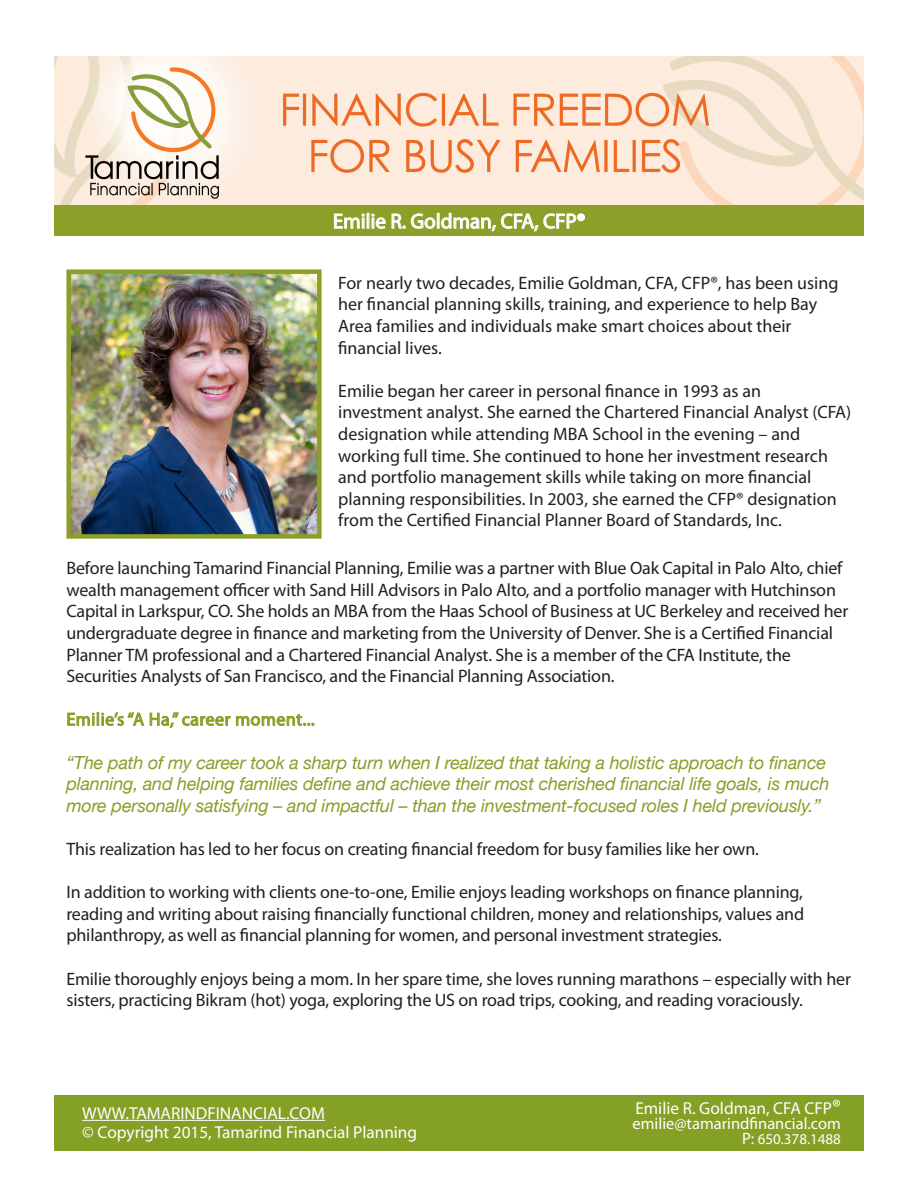
<style>
.page{position:relative;width:918px;height:1188px;background:#fff}
.page>*{position:absolute;margin:0;border:0;box-sizing:border-box;transform-origin:0 0}
.t1{font:21px "Myriad Pro";color:#fff}
.t2{font:18px/21.6px "Myriad Pro";letter-spacing:-.01em;color:#231f20}
.t3{font:italic 18px/21.6px "Helvetica Neue";letter-spacing:-.01em;color:#84a025}
.t4{font:18px "Myriad Pro";letter-spacing:.025em;color:#84a025}
.t5{font:17.25px "Myriad Pro";color:#fff}
.t6{font:16.5px "Myriad Pro";color:#fff}
.t7{font:15px "Myriad Pro";color:#fff}
.s1{font-size:21px}
.s2{font-size:16.5px}
</style>
<div class="page">
<img style="left:54px;top:56px;width:810px;height:149px">
<div style="left:54px;top:205px;width:810px;height:31px;background:#8c9f29"></div>
<svg style="left:334px;top:194px;width:251px;height:38px"></svg>
<img style="left:71px;top:274px;width:246px;height:260px">
<div style="left:66px;top:269px;width:256px;height:270px;border:4px solid #8c9f29"></div>
<svg style="left:67px;top:712px;width:247px;height:17px"></svg>
<div style="left:54px;top:1095px;width:810px;height:55px;background:#84a025"></div>
<hr style="left:82px;top:1120px;width:243px;height:1px;background:#fff">
<p class="t1" style="left:333px;top:210px;width:254px">Emilie R. Goldman, CFA, CFP®</p>
<p class="t2" style="left:338px;top:272px;width:502px">For nearly two decades, Emilie Goldman, CFA, CFP®, has been using her financial planning skills, training, and experience to help Bay<br>Area families and individuals make smart choices about their</p>
<p class="t2" style="left:338px;top:337px;width:105px">financial lives.</p>
<p class="t2" style="left:338px;top:380px;width:424px">Emilie began her career in personal finance in 1993 as an</p>
<p class="t2" style="left:338px;top:402px;width:514px">investment analyst. She earned the Chartered Financial Analyst (CFA)</p>
<p class="t2" style="left:338px;top:423px;width:464px">designation while attending MBA School in the evening – and</p>
<p class="t2" style="left:338px;top:445px;width:500px">working full time. She continued to hone her investment research and portfolio management skills while taking on more financial planning responsibilities. In 2003, she earned the CFP® designation from the Certified Financial Planner Board of Standards, Inc.</p>
<p class="t2" style="left:66px;top:558px;width:783px">Before launching Tamarind Financial Planning, Emilie was a partner with Blue Oak Capital in Palo Alto, chief wealth management officer with Sand Hill Advisors in Palo Alto, and a portfolio manager with Hutchinson Capital in Larkspur, CO. She holds an MBA from the Haas School of Business at UC Berkeley and received her undergraduate degree in finance and marketing from the University of Denver. She is a Certified Financial Planner TM professional and a Chartered Financial Analyst. She is a member of the CFA Institute, the</p>
<p class="t2" style="left:66px;top:666px;width:550px">Securities Analysts of San Francisco, and the Financial Planning Association.</p>
<p class="t4" style="left:66px;top:709px;width:250px">Emilie’s “A Ha,” career moment...</p>
<p class="t3" style="left:66px;top:752px;width:765px">“The path of my career took a sharp turn when I realized that taking a holistic approach to finance planning, and helping families define and achieve their most cherished financial life goals, is much more personally satisfying – and impactful – than the investment-focused roles I held previously.”</p>
<p class="t2" style="left:66px;top:838px;width:694px">This realization has led to her focus on creating financial freedom for busy families like her own.</p>
<p class="t2" style="left:66px;top:882px;width:738px">In addition to working with clients one-to-one, Emilie enjoys leading workshops on finance planning,</p>
<p class="t2" style="left:66px;top:903px;width:739px">reading and writing about raising financially functional children, money and relationships, values and</p>
<p class="t2" style="left:66px;top:925px;width:657px">philanthropy, as well as financial planning for women, and personal investment strategies.</p>
<p class="t2" style="left:66px;top:968px;width:786px">Emilie thoroughly enjoys being a mom. In her spare time, she loves running marathons – especially with her sisters, practicing Bikram (hot) yoga, exploring the US on road trips, cooking, and reading voraciously.</p>
<p class="t5" style="left:82px;top:1103px;width:244px">WWW.TAMARINDFINANCIAL.COM</p>
<p class="t5" style="left:82px;top:1123px;width:336px">© Copyright 2015, Tamarind Financial Planning</p>
<p class="t5" style="left:635px;top:1099px;width:207px">Emilie R. Goldman, CFA CFP<span class="s1">®</span></p>
<p class="t6" style="left:633px;top:1114px;width:210px">emilie@tamarindfinancial.com</p>
<p class="t7" style="left:742px;top:1131px;width:100px"><span class="s2">P:</span> 650.378.1488</p>
</div>
